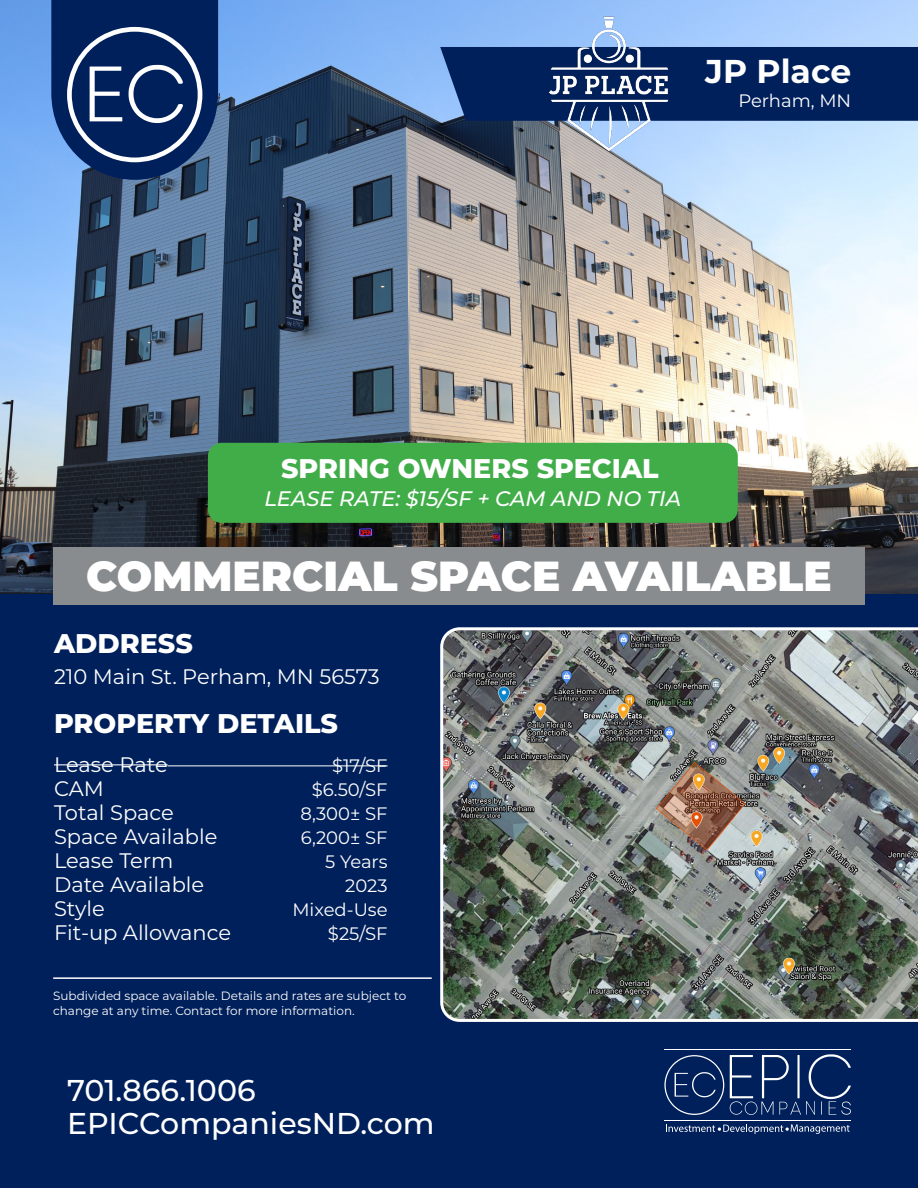
<style>
.page{position:relative;width:918px;height:1188px;background:#fff}
.page>*{position:absolute;margin:0;border:0;box-sizing:border-box;transform-origin:0 0}
.t1{font:900 42px "Montserrat";color:#fff}
.t2{font:700 33px "Montserrat";color:#fff}
.t3{font:500 30px "Montserrat";color:#fff}
.t4{font:800 27px "Montserrat";color:#fff}
.t5{font:21px "Montserrat";color:#fff}
.t6{font:italic 500 21px "Montserrat";color:#fff}
.t7{font:18px "Montserrat";color:#fff}
.t8{font:12px/14.4px "Montserrat";color:#fff}
</style>
<div class="page">
<div style="left:0;top:585px;width:918px;height:603px;background:#00205b"></div>
<img style="left:0;top:0;width:918px;height:594px">
<svg style="left:664px;top:1055px;width:60px;height:60px"></svg>
<hr style="left:664px;top:1049px;width:187px;height:1px;background:#fff">
<hr style="left:664px;top:1120px;width:187px;height:1px;background:#fff">
<svg style="left:730px;top:1054px;width:121px;height:61px"></svg>
<svg style="left:666px;top:1124px;width:184px;height:10px"></svg>
<div style="left:53px;top:547px;width:812px;height:58px;background:#898c8e"></div>
<svg style="left:51px;top:0;width:167px;height:180px;background:#254276"></svg>
<div style="left:440px;top:47px;width:478px;height:74px;background:#00205b"></div>
<img style="left:440px;top:627px;width:478px;height:395px">
<img style="left:548px;top:15px;width:125px;height:138px">
<hr style="left:54px;top:764px;width:114px;height:1px;background:#fff">
<hr style="left:168px;top:765px;width:220px;height:1px;background:#fff">
<hr style="left:53px;top:977px;width:379px;height:2px;background:#fff">
<div style="left:208px;top:443px;width:530px;height:80px;background:#41ad49;border-radius:14px"></div>
<h2 class="t2" style="left:705px;top:57px;width:148px">JP Place</h2>
<p class="t7" style="left:738px;top:92px;width:114px">Perham, MN</p>
<p class="t4" style="left:281px;top:456px;width:379px">SPRING OWNERS SPECIAL</p>
<p class="t6" style="left:265px;top:488px;width:418px">LEASE RATE: $15/SF + CAM AND NO TIA</p>
<h1 class="t1" style="left:86px;top:552px;width:747px">COMMERCIAL SPACE AVAILABLE</h1>
<p class="t4" style="left:54px;top:632px;width:140px">ADDRESS</p>
<p class="t5" style="left:54px;top:667px;width:327px">210 Main St. Perham, MN 56573</p>
<p class="t4" style="left:54px;top:711px;width:286px">PROPERTY DETAILS</p>
<p class="t5" style="left:54px;top:754px;width:115px">Lease Rate</p>
<p class="t7" style="left:332px;top:757px;width:57px">$17/SF</p>
<p class="t5" style="left:54px;top:778px;width:51px">CAM</p>
<p class="t7" style="left:312px;top:781px;width:77px">$6.50/SF</p>
<p class="t5" style="left:54px;top:802px;width:121px">Total Space</p>
<p class="t7" style="left:300px;top:805px;width:89px">8,300± SF</p>
<p class="t5" style="left:54px;top:826px;width:165px">Space Available</p>
<p class="t7" style="left:301px;top:829px;width:88px">6,200± SF</p>
<p class="t5" style="left:54px;top:850px;width:121px">Lease Term</p>
<p class="t7" style="left:325px;top:853px;width:64px">5 Years</p>
<p class="t5" style="left:54px;top:874px;width:152px">Date Available</p>
<p class="t7" style="left:345px;top:877px;width:44px">2023</p>
<p class="t5" style="left:54px;top:898px;width:52px">Style</p>
<p class="t7" style="left:292px;top:901px;width:97px">Mixed-Use</p>
<p class="t5" style="left:54px;top:922px;width:179px">Fit-up Allowance</p>
<p class="t7" style="left:328px;top:925px;width:61px">$25/SF</p>
<p class="t8" style="left:53px;top:989px;width:355px">Subdivided space available. Details and rates are subject to change at any time. Contact for more information.</p>
<h3 class="t3" style="left:67px;top:1078px;width:190px">701.866.1006</h3>
<h3 class="t3" style="left:67px;top:1111px;width:369px">EPICCompaniesND.com</h3>
</div>
